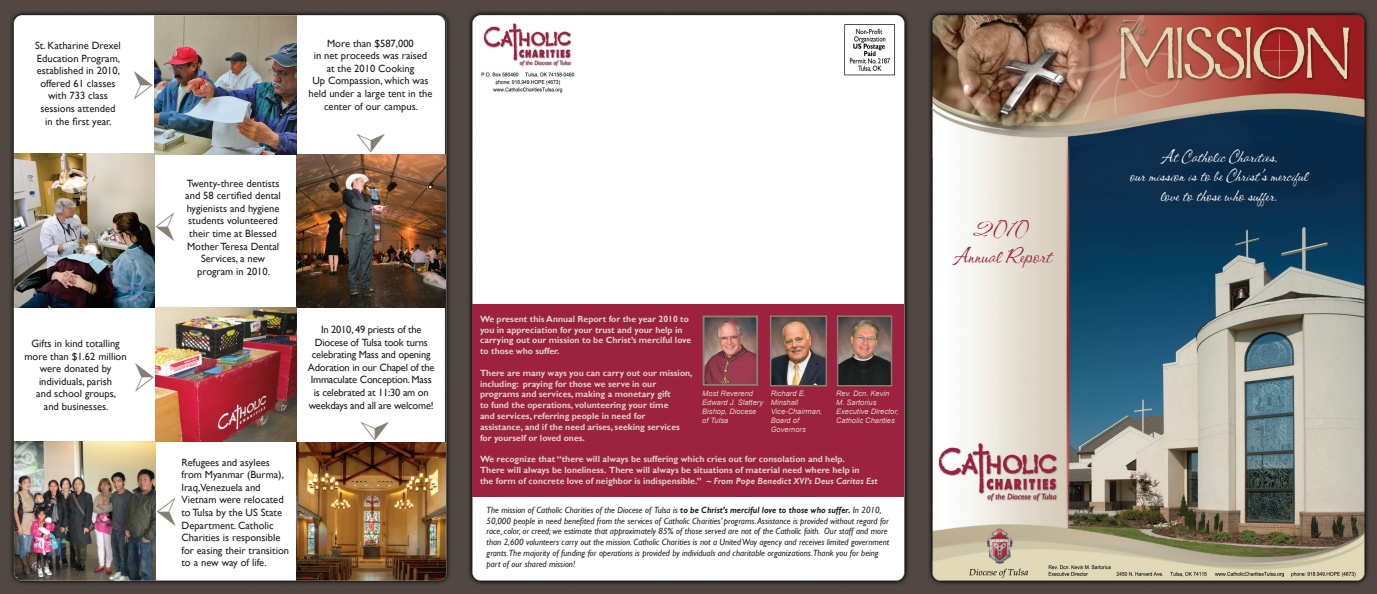
<style>
.page{position:relative;width:1377px;height:594px;background:#fff}
.page>*{position:absolute;margin:0;border:0;box-sizing:border-box;transform-origin:0 0}
.t1{font:22.5px/27px "CAC Shishoni Brush";color:#9c223f;text-align:center}
.t2{font:18px/19.5px "CAC Shishoni Brush";color:#fff;text-align:center}
.t3{font:10.5px/12.6px "Gill Sans";color:#231f20;text-align:center}
.t4{font:10.5px/12.6px "Gill Sans";letter-spacing:-.02em;color:#231f20;text-align:center}
.t5{font:700 9px/10.8px "Gill Sans";color:#dad1c0}
.t6{font:italic 9px/10.8px "Gill Sans";color:#231f20}
.t7{font:italic 7.5px/9px "Arial";color:#dad1c0}
.s1{font-style:italic}
.s2{font-weight:700}
</style>
<div class="page">
<img style="left:460px;top:0;width:917px;height:594px">
<div style="left:472px;top:304px;width:432px;height:192px;background:#9c223f"></div>
<img style="left:839px;top:317px;width:51px;height:67px">
<div style="left:837px;top:315px;width:55px;height:71px;border:1px solid #878071"></div>
<img style="left:706px;top:318px;width:49px;height:65px">
<div style="left:703px;top:315px;width:55px;height:71px;border:2px solid #878071"></div>
<img style="left:773px;top:318px;width:51px;height:66px">
<div style="left:770px;top:315px;width:57px;height:72px;border:2px solid #878071"></div>
<img style="left:0;top:0;width:460px;height:594px">
<svg style="left:156px;top:211px;width:18px;height:30px"></svg>
<svg style="left:356px;top:134px;width:29px;height:19px"></svg>
<svg style="left:360px;top:422px;width:29px;height:19px"></svg>
<svg style="left:157px;top:497px;width:19px;height:29px"></svg>
<svg style="left:135px;top:363px;width:19px;height:29px"></svg>
<svg style="left:134px;top:71px;width:19px;height:29px"></svg>
<p class="t3" style="left:35px;top:39px;width:87px">St. Katharine Drexel<br>Education Program, established in 2010, offered 61 classes with 733 class sessions attended<br>in the first year.</p>
<p class="t3" style="left:25px;top:337px;width:104px">Gifts in kind totalling more than $1.62 million were donated by individuals, parish<br>and school groups,<br>and businesses.</p>
<p class="t3" style="left:309px;top:37px;width:126px">More than $587,000<br>in net proceeds was raised at the 2010 Cooking<br>Up Compassion, which was held under a large tent in the center of our campus.</p>
<p class="t3" style="left:185px;top:177px;width:97px">Twenty-three dentists and 58 certified dental hygienists and hygiene students volunteered their time at Blessed<br>Mother Teresa Dental<br>Services, a new program in 2010.</p>
<p class="t3" style="left:182px;top:456px;width:109px;text-align:left">Refugees and asylees from Myanmar (Burma),<br>Iraq,Venezuela and<br>Vietnam were relocated to Tulsa by the US State<br>Department. Catholic<br>Charities is responsible for easing their transition to a new way of life.</p>
<p class="t4" style="left:308px;top:323px;width:128px">In 2010, 49 priests of the<br>Diocese of Tulsa took turns celebrating Mass and opening<br>Adoration in our Chapel of the<br>Immaculate Conception. Mass is celebrated at 11:30 am on weekdays and all are welcome!</p>
<p class="t5" style="left:480px;top:314px;width:213px">We present this Annual Report for the year 2010 to you in appreciation for your trust and your help in carrying out our mission to be Christ’s merciful love to those who suffer.</p>
<p class="t5" style="left:480px;top:368px;width:214px">There are many ways you can carry out our mission, including: praying for those we serve in our programs and services, making a monetary gift<br>to fund the operations, volunteering your time<br>and services, referring people in need for<br>assistance, and if the need arises, seeking services for yourself or loved ones.</p>
<p class="t5" style="left:480px;top:454px;width:399px">We recognize that “there will always be suffering which cries out for consolation and help.<br>There will always be loneliness. There will always be situations of material need where help in<br>the form of concrete love of neighbor is indispensible.” <span class="s1">~ From Pope Benedict XVI’s Deus Caritas Est</span></p>
<p class="t7" style="left:702px;top:389px;width:62px">Most Reverend<br>Edward J. Slattery<br>Bishop, Diocese of Tulsa</p>
<p class="t7" style="left:836px;top:389px;width:64px">Rev. Dcn. Kevin<br>M. Sartorius<br>Executive Director,<br>Catholic Charities</p>
<p class="t7" style="left:771px;top:389px;width:53px">Richard E.<br>Minshall<br>Vice-Chairman,<br>Board of<br>Governors</p>
<p class="t6" style="left:487px;top:505px;width:404px">The mission of Catholic Charities of the Diocese of Tulsa is <span class="s2">to be Christ’s merciful love to those who suffer.</span> In 2010, 50,000 people in need benefited from the services of Catholic Charities’ programs. Assistance is provided without regard for race, color, or creed; we estimate that approximately 85% of those served are not of the Catholic faith. Our staff and more than 2,600 volunteers carry out the mission. Catholic Charities is not a United Way agency and receives limited government grants.The majority of funding for operations is provided by individuals and charitable organizations.Thank you for being part of our shared mission!</p>
<h1 class="t1" style="left:952px;top:217px;width:101px">2010<br>Annual Report</h1>
<h2 class="t2" style="left:1130px;top:147px;width:180px">At Catholic Charities,<br>our mission is to be Christ’s merciful love to those who suffer.</h2>
</div>
